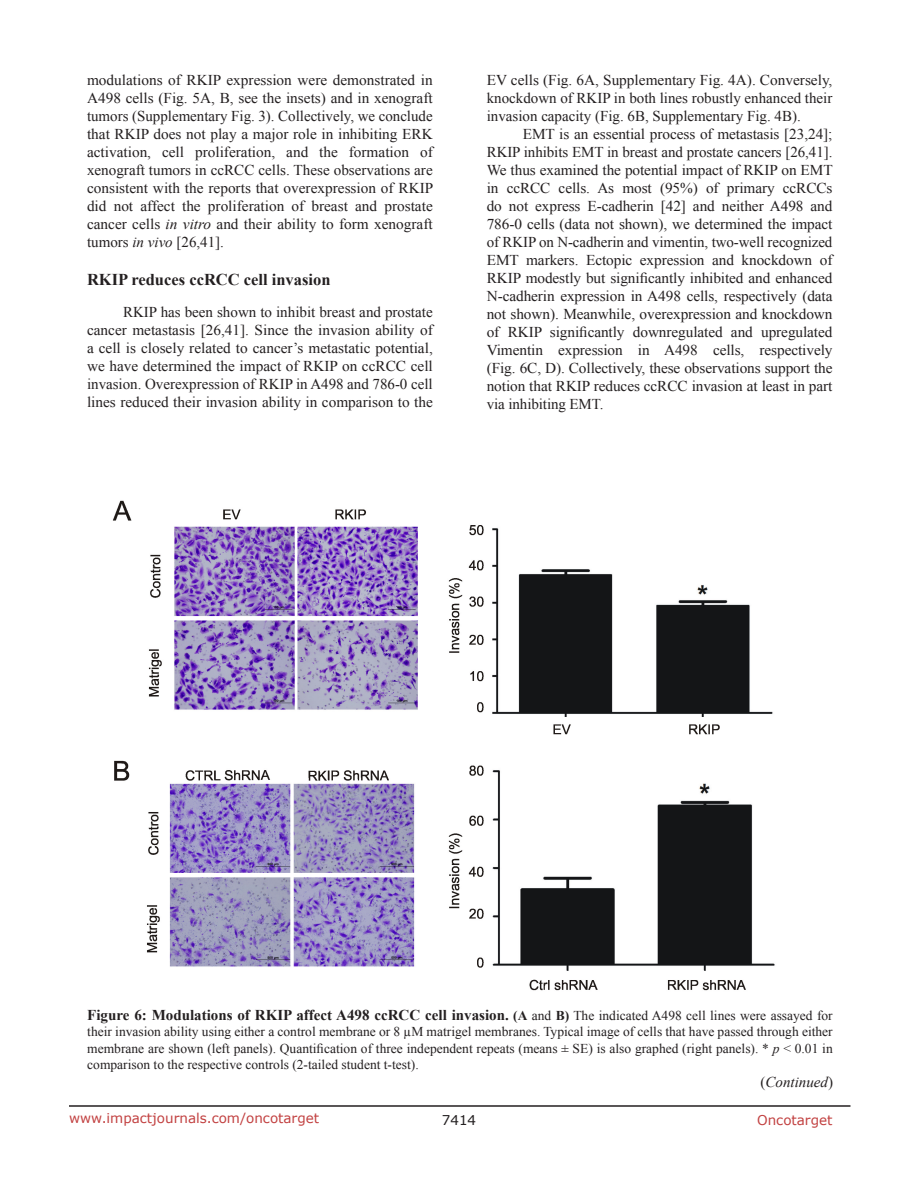
<style>
.page{position:relative;width:918px;height:1188px;background:#fff}
.page>*{position:absolute;margin:0;border:0;box-sizing:border-box;transform-origin:0 0}
.SubHeading{font:700 16.5px "Times New Roman";color:#231f20}
.BodyText{font:15px/18px "Times New Roman";color:#231f20;text-align:justify}
.FigureText{font:700 15px "Times New Roman";color:#231f20}
.TableText{font:italic 15px "Times New Roman";color:#231f20}
.FigureText-2{font:13.5px/16.2px "Times New Roman";color:#231f20;text-align:justify}
.t1{font:13.5px "Verdana";color:#c24141}
.t2{font:13.5px "Verdana";color:#231f20}
.s1{font-style:italic}
.s2{font-size:13.5px}
.s3{font-weight:400;font-size:13.5px}
.s4{font-style:normal}
</style>
<div class="page">
<hr style="left:69px;top:1105px;width:781px;height:2px;background:#231f20">
<img style="left:112px;top:500px;width:663px;height:491px">
<p class="BodyText" style="left:87px;top:71px;width:348px">modulations of RKIP expression were demonstrated in A498 cells (Fig. 5A, B, see the insets) and in xenograft tumors (Supplementary Fig. 3). Collectively, we conclude that RKIP does not play a major role in inhibiting ERK activation, cell proliferation, and the formation of xenograft tumors in ccRCC cells. These observations are consistent with the reports that overexpression of RKIP did not affect the proliferation of breast and prostate cancer cells <span class="s1">in vitro</span> and their ability to form xenograft tumors <span class="s1">in vivo</span> [26,41].</p>
<p class="SubHeading" style="left:87px;top:268px;width:245px">RKIP reduces ccRCC cell invasion</p>
<p class="BodyText" style="left:87px;top:302px;width:347px;text-indent:36px">RKIP has been shown to inhibit breast and prostate cancer metastasis [26,41]. Since the invasion ability of a cell is closely related to cancer’s metastatic potential, we have determined the impact of RKIP on ccRCC cell invasion. Overexpression of RKIP in A498 and 786-0 cell lines reduced their invasion ability in comparison to the</p>
<p class="BodyText" style="left:487px;top:71px;width:347px">EV cells (Fig. 6A, Supplementary Fig. 4A). Conversely, knockdown of RKIP in both lines robustly enhanced their invasion capacity (Fig. 6B, Supplementary Fig. 4B).</p>
<p class="BodyText" style="left:487px;top:125px;width:348px;text-indent:36px">EMT is an essential process of metastasis [23,24]; RKIP inhibits EMT in breast and prostate cancers [26,41].<br>We thus examined the potential impact of RKIP on EMT in ccRCC cells. As most (95%) of primary ccRCCs do not express E-cadherin [42] and neither A498 and 786-0 cells (data not shown), we determined the impact of RKIP on N-cadherin and vimentin, two-well recognized EMT markers. Ectopic expression and knockdown of RKIP modestly but significantly inhibited and enhanced N-cadherin expression in A498 cells, respectively (data not shown). Meanwhile, overexpression and knockdown of RKIP significantly downregulated and upregulated Vimentin expression in A498 cells, respectively (Fig. 6C, D). Collectively, these observations support the notion that RKIP reduces ccRCC invasion at least in part via inhibiting EMT.</p>
<p class="FigureText" style="left:87px;top:1005px;width:747px">Figure 6: Modulations of RKIP affect A498 ccRCC cell invasion. <span class="s2">(A</span> <span class="s3">and</span> <span class="s2">B)</span> <span class="s3">The indicated A498 cell lines were assayed for</span></p>
<p class="FigureText-2" style="left:87px;top:1024px;width:747px">their invasion ability using either a control membrane or 8 µM matrigel membranes. Typical image of cells that have passed through either membrane are shown (left panels). Quantification of three independent repeats (means ± SE) is also graphed (right panels). * <span class="s1">p</span> &lt; 0.01 in comparison to the respective controls (2-tailed student t-test).</p>
<p class="TableText" style="left:761px;top:1071px;width:74px"><span class="s4">(</span>Continued<span class="s4">)</span></p>
<p class="t1" style="left:69px;top:1109px;width:252px">www.impactjournals.com/oncotarget</p>
<p class="t2" style="left:442px;top:1111px;width:36px">7414</p>
<p class="t1" style="left:757px;top:1111px;width:77px">Oncotarget</p>
</div>
